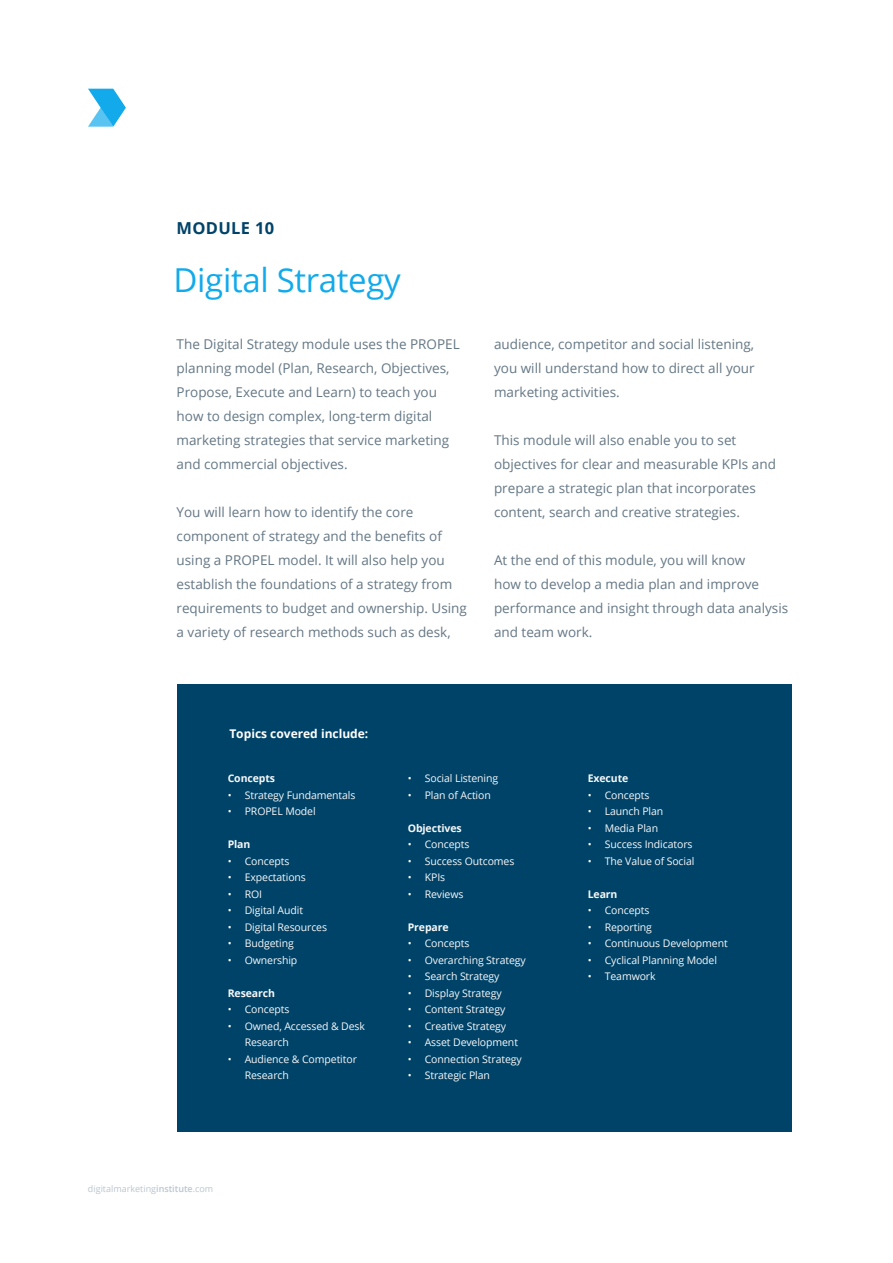
<style>
.page{position:relative;width:893px;height:1263px;background:#fff}
.page>*{position:absolute;margin:0;border:0;box-sizing:border-box;transform-origin:0 0}
.t1{font:33px "Open Sans";letter-spacing:-.01em;color:#12aaeb}
.t2{font:700 16.5px "Open Sans";letter-spacing:.02em;color:#004369}
.t3{font:13.5px/24px "Open Sans";color:#647785}
.t4{font:700 12px "Open Sans";color:#fff}
.t5{font:10.5px/16.5px "Open Sans";letter-spacing:-.01em;color:#f8f8f8}
.t6{font:700 10.5px "Open Sans";letter-spacing:-.01em;color:#f8f8f8}
.t7{font:9px "Open Sans";color:#bac6ce}
.s1{font-weight:600}
</style>
<div class="page">
<svg style="left:88px;top:89px;width:38px;height:38px"></svg>
<div style="left:177px;top:684px;width:614px;height:448px;background:#004369"></div>
<p class="t2" style="left:177px;top:216px;width:99px">MODULE 10</p>
<h1 class="t1" style="left:174px;top:267px;width:229px">Digital Strategy</h1>
<p class="t3" style="left:177px;top:331px;width:285px">The Digital Strategy module uses the PROPEL planning model (Plan, Research, Objectives, Propose, Execute and Learn) to teach you how to design complex, long-term digital marketing strategies that service marketing and commercial objectives.</p>
<p class="t3" style="left:177px;top:501px;width:292px">You will learn how to identify the core component of strategy and the benefits of using a PROPEL model. It will also help you establish the foundations of a strategy from requirements to budget and ownership. Using a variety of research methods such as desk,</p>
<p class="t3" style="left:494px;top:333px;width:262px;text-align:justify">audience, competitor and social listening, you will understand how to direct all your marketing activities.</p>
<p class="t3" style="left:494px;top:429px;width:283px">This module will also enable you to set objectives for clear and measurable KPIs and prepare a strategic plan that incorporates content, search and creative strategies.</p>
<p class="t3" style="left:494px;top:547px;width:296px">At the end of this module, you will know<br>how to develop a media plan and improve performance and insight through data analysis and team work.</p>
<p class="t4" style="left:229px;top:725px;width:141px">Topics covered include:</p>
<p class="t6" style="left:228px;top:771px;width:49px">Concepts</p>
<p class="t5" style="left:228px;top:788px;width:129px">• Strategy Fundamentals</p>
<p class="t5" style="left:228px;top:804px;width:89px">• PROPEL Model</p>
<p class="t6" style="left:228px;top:837px;width:24px">Plan</p>
<p class="t5" style="left:228px;top:854px;width:63px">• Concepts</p>
<p class="t5" style="left:228px;top:870px;width:80px">• Expectations</p>
<p class="t5" style="left:228px;top:887px;width:36px">• ROI</p>
<p class="t5" style="left:228px;top:903px;width:77px">• Digital Audit</p>
<p class="t5" style="left:228px;top:920px;width:101px">• Digital Resources</p>
<p class="t5" style="left:228px;top:936px;width:68px">• Budgeting</p>
<p class="t5" style="left:228px;top:953px;width:71px">• Ownership</p>
<p class="t6" style="left:228px;top:985px;width:49px">Research</p>
<p class="t5" style="left:228px;top:1002px;width:63px">• Concepts</p>
<p class="t5" style="left:245px;top:1019px;width:122px;text-indent:-17px">• Owned, Accessed &amp; Desk<br>Research</p>
<p class="t5" style="left:245px;top:1052px;width:114px;text-indent:-17px">• Audience &amp; Competitor<br>Research</p>
<p class="t7" style="left:88px;top:1185px;width:127px">digitalmarketing<span class="s1">institute</span>.com</p>
<p class="t5" style="left:408px;top:771px;width:92px">• Social Listening</p>
<p class="t5" style="left:408px;top:788px;width:85px">• Plan of Action</p>
<p class="t6" style="left:408px;top:820px;width:56px">Objectives</p>
<p class="t5" style="left:408px;top:837px;width:63px">• Concepts</p>
<p class="t5" style="left:408px;top:854px;width:108px">• Success Outcomes</p>
<p class="t5" style="left:408px;top:870px;width:39px">• KPIs</p>
<p class="t5" style="left:408px;top:887px;width:57px">• Reviews</p>
<p class="t6" style="left:408px;top:919px;width:42px">Prepare</p>
<p class="t5" style="left:408px;top:936px;width:63px">• Concepts</p>
<p class="t5" style="left:408px;top:953px;width:120px">• Overarching Strategy</p>
<p class="t5" style="left:408px;top:969px;width:93px">• Search Strategy</p>
<p class="t5" style="left:408px;top:986px;width:95px">• Display Strategy</p>
<p class="t5" style="left:408px;top:1002px;width:99px">• Content Strategy</p>
<p class="t5" style="left:408px;top:1019px;width:100px">• Creative Strategy</p>
<p class="t5" style="left:408px;top:1035px;width:112px">• Asset Development</p>
<p class="t5" style="left:408px;top:1052px;width:115px">• Connection Strategy</p>
<p class="t5" style="left:408px;top:1068px;width:84px">• Strategic Plan</p>
<p class="t6" style="left:588px;top:771px;width:42px">Execute</p>
<p class="t5" style="left:588px;top:788px;width:63px">• Concepts</p>
<p class="t5" style="left:588px;top:804px;width:77px">• Launch Plan</p>
<p class="t5" style="left:588px;top:821px;width:72px">• Media Plan</p>
<p class="t5" style="left:588px;top:837px;width:106px">• Success Indicators</p>
<p class="t5" style="left:588px;top:854px;width:108px">• The Value of Social</p>
<p class="t6" style="left:588px;top:886px;width:31px">Learn</p>
<p class="t5" style="left:588px;top:903px;width:63px">• Concepts</p>
<p class="t5" style="left:588px;top:920px;width:66px">• Reporting</p>
<p class="t5" style="left:588px;top:936px;width:141px">• Continuous Development</p>
<p class="t5" style="left:588px;top:953px;width:131px">• Cyclical Planning Model</p>
<p class="t5" style="left:588px;top:969px;width:69px">• Teamwork</p>
</div>
